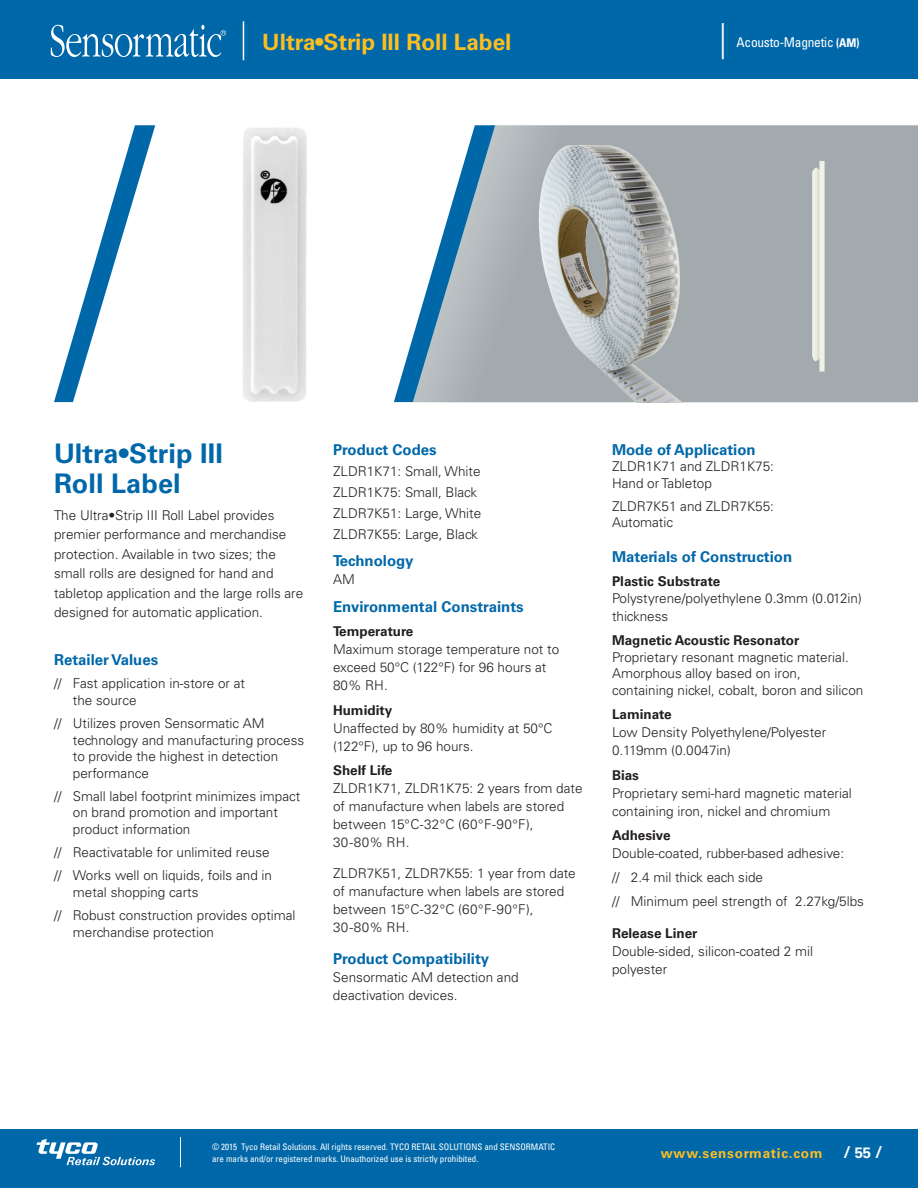
<style>
.page{position:relative;width:918px;height:1188px;background:#fff}
.page>*{position:absolute;margin:0;border:0;box-sizing:border-box;transform-origin:0 0}
.t1{font:100 ultra-condensed 49.5px "Univers LT Std";color:#fff}
.t2{font:700 27px/30px "Univers LT Std";letter-spacing:.005em;color:#0068a9}
.t3{font:700 22.5px "Univers LT Std";color:#fdbe1f}
.t4{font:700 16.5px "Univers LT Std";color:#fff}
.t5{font:700 15px "Univers LT Std";color:#0068a9}
.t6{font:300 13.5px/18px "Univers LT Std";color:#231f20}
.t7{font:700 13.5px "Univers LT Std";color:#231f20}
.t8{font:condensed 13.5px "Univers LT Std";letter-spacing:-.02em;color:#fff}
.t9{font:700 13.5px "Univers LT Std";letter-spacing:.055em;color:#fdbe1f}
.t10{font:condensed 9px/12px "Univers LT Std";color:#fff}
.s1{font-weight:700;font-size:12px}
.s2{font-size:15px}
</style>
<div class="page">
<div style="left:0;top:1129px;width:918px;height:59px;background:#0068a9"></div>
<svg style="left:36px;top:1139px;width:119px;height:26px"></svg>
<hr style="left:180px;top:1137px;width:1px;height:30px;background:#fff">
<div style="left:0;top:0;width:918px;height:79px;background:#0068a9"></div>
<svg style="left:51px;top:25px;width:175px;height:32px"></svg>
<hr style="left:243px;top:21px;width:1px;height:39px;background:#fff">
<div style="left:744px;top:125px;width:174px;height:277px;background:#a2aaae"></div>
<svg style="left:394px;top:190px;width:62px;height:212px"></svg>
<svg style="left:54px;top:125px;width:101px;height:277px"></svg>
<img style="left:242px;top:127px;width:65px;height:275px">
<img style="left:456px;top:125px;width:288px;height:277px">
<svg style="left:812px;top:161px;width:13px;height:211px;background:#e3e6dc"></svg>
<h3 class="t3" style="left:262px;top:29px;width:251px">Ultra•Strip III Roll Label</h3>
<h1 class="t1" style="left:717px;top:16px;width:12px">|</h1>
<p class="t8" style="left:737px;top:33px;width:124px">Acousto-Magnetic <span class="s1">(AM)</span></p>
<h2 class="t2" style="left:54px;top:439px;width:171px">Ultra•Strip III<br>Roll Label</h2>
<p class="t6" style="left:54px;top:505px;width:251px;line-height:19.5px">The Ultra•Strip III Roll Label provides premier performance and merchandise protection. Available in two sizes; the small rolls are designed for hand and tabletop application and the large rolls are designed for automatic application.</p>
<p class="t5" style="left:54px;top:651px;width:106px">Retailer Values</p>
<p class="t6" style="left:73px;top:675px;width:174px;line-height:16.5px;text-indent:-19px">// Fast application in-store or at the source</p>
<p class="t6" style="left:73px;top:715px;width:233px;line-height:16.5px;text-indent:-19px">// Utilizes proven Sensormatic AM technology and manufacturing process to provide the highest in detection performance</p>
<p class="t6" style="left:73px;top:788px;width:229px;line-height:16.5px;text-indent:-19px">// Small label footprint minimizes impact on brand promotion and important product information</p>
<p class="t6" style="left:54px;top:841px;width:220px;line-height:23.2px">// Reactivatable for unlimited reuse // Works well on liquids, foils and in</p>
<p class="t6" style="left:54px;top:880px;width:243px;line-height:23.2px;text-indent:19px">metal shopping carts<br>// Robust construction provides optimal</p>
<p class="t6" style="left:73px;top:923px;width:143px">merchandise protection</p>
<p class="t5" style="left:333px;top:441px;width:105px">Product Codes</p>
<p class="t6" style="left:333px;top:460px;width:150px;line-height:21px">ZLDR1K71: Small, White<br>ZLDR1K75: Small, Black<br>ZLDR7K51: Large, White<br>ZLDR7K55: Large, Black</p>
<p class="t5" style="left:333px;top:552px;width:82px">Technology</p>
<p class="t6" style="left:333px;top:570px;width:23px">AM</p>
<p class="t5" style="left:333px;top:598px;width:192px">Environmental Constraints</p>
<p class="t7" style="left:333px;top:624px;width:82px">Temperature</p>
<p class="t6" style="left:333px;top:640px;width:228px">Maximum storage temperature not to exceed 50°C (122°F) for 96 hours at<br>80% RH.</p>
<p class="t7" style="left:333px;top:702px;width:61px">Humidity</p>
<p class="t6" style="left:333px;top:719px;width:221px">Unaffected by 80% humidity at 50°C (122°F), up to 96 hours.</p>
<p class="t7" style="left:333px;top:762px;width:61px">Shelf Life</p>
<p class="t6" style="left:333px;top:779px;width:251px">ZLDR1K71, ZLDR1K75: 2 years from date of manufacture when labels are stored between 15°C-32°C (60°F-90°F),<br>30-80% RH.</p>
<p class="t6" style="left:333px;top:865px;width:244px">ZLDR7K51, ZLDR7K55: 1 year from date of manufacture when labels are stored between 15°C-32°C (60°F-90°F),<br>30-80% RH.</p>
<p class="t5" style="left:333px;top:950px;width:158px">Product Compatibility</p>
<p class="t6" style="left:333px;top:968px;width:187px">Sensormatic AM detection and deactivation devices.</p>
<p class="t5" style="left:612px;top:441px;width:145px">Mode of Application</p>
<p class="t6" style="left:612px;top:458px;width:164px;line-height:16.5px">ZLDR1K71 and ZLDR1K75:<br>Hand or Tabletop</p>
<p class="t6" style="left:612px;top:498px;width:164px;line-height:16.5px">ZLDR7K51 and ZLDR7K55:<br>Automatic</p>
<p class="t5" style="left:612px;top:548px;width:182px">Materials of Construction</p>
<p class="t7" style="left:612px;top:574px;width:110px">Plastic Substrate</p>
<p class="t6" style="left:612px;top:589px;width:251px">Polystyrene/polyethylene 0.3mm (0.012in) thickness</p>
<p class="t7" style="left:612px;top:633px;width:189px">Magnetic Acoustic Resonator</p>
<p class="t6" style="left:612px;top:649px;width:253px;line-height:16.5px">Proprietary resonant magnetic material.<br>Amorphous alloy based on iron, containing nickel, cobalt, boron and silicon</p>
<p class="t7" style="left:612px;top:707px;width:61px">Laminate</p>
<p class="t6" style="left:612px;top:724px;width:216px">Low Density Polyethylene/Polyester<br>0.119mm (0.0047in)</p>
<p class="t7" style="left:612px;top:767px;width:29px">Bias</p>
<p class="t6" style="left:612px;top:784px;width:241px">Proprietary semi-hard magnetic material containing iron, nickel and chromium</p>
<p class="t7" style="left:612px;top:828px;width:60px">Adhesive</p>
<p class="t6" style="left:612px;top:842px;width:234px;line-height:23.2px">Double-coated, rubber-based adhesive: // 2.4 mil thick each side</p>
<p class="t6" style="left:612px;top:893px;width:253px">// Minimum peel strength of 2.27kg/5lbs</p>
<p class="t7" style="left:612px;top:925px;width:87px">Release Liner</p>
<p class="t6" style="left:612px;top:942px;width:203px">Double-sided, silicon-coated 2 mil polyester</p>
<p class="t10" style="left:212px;top:1141px;width:345px">© 2015 Tyco Retail Solutions. All rights reserved. TYCO RETAIL SOLUTIONS and SENSORMATIC are marks and/or registered marks. Unauthorized use is strictly prohibited.</p>
<p class="t9" style="left:661px;top:1145px;width:163px">www.sensormatic.com</p>
<p class="t4" style="left:843px;top:1142px;width:40px">/ <span class="s2">55</span> /</p>
</div>
